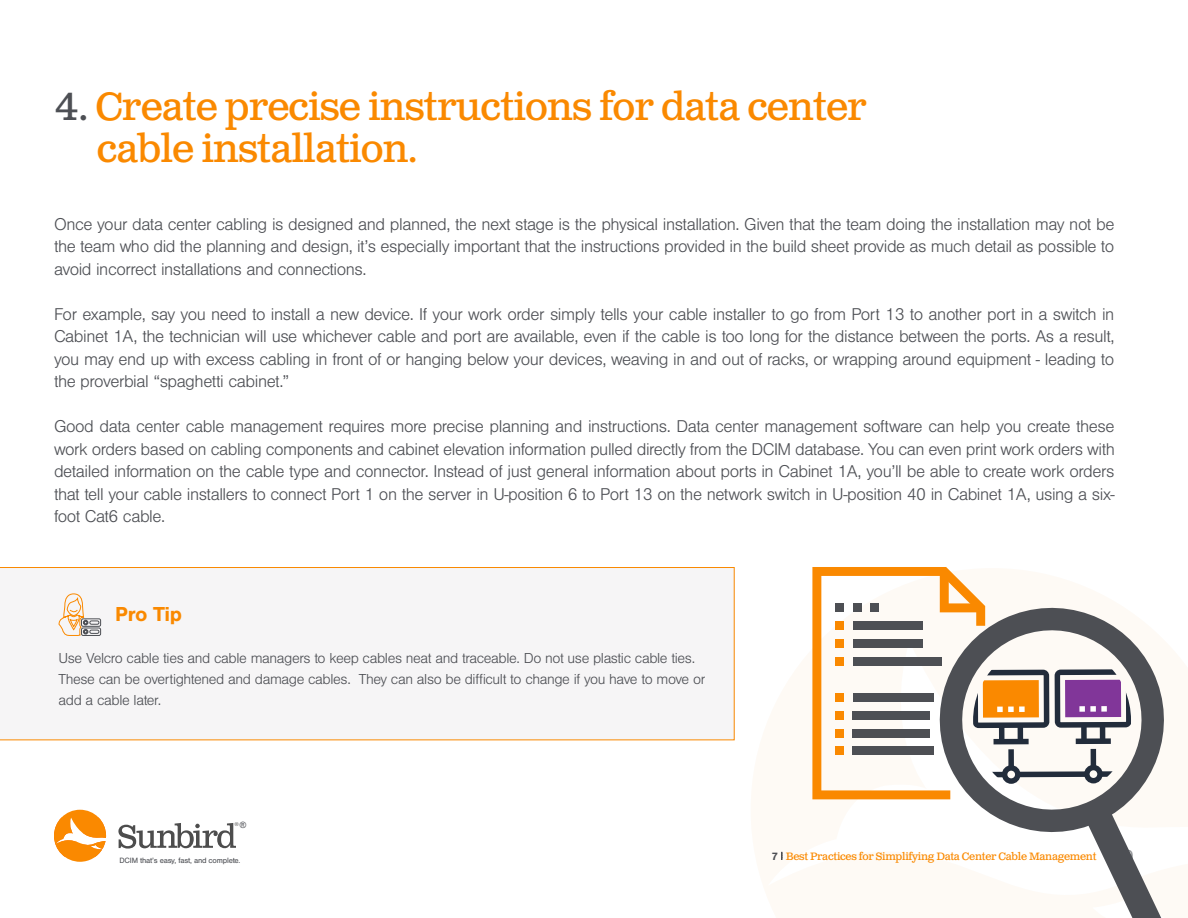
<style>
.page{position:relative;width:1188px;height:918px;background:#fff}
.page>*{position:absolute;margin:0;border:0;box-sizing:border-box;transform-origin:0 0}
.t1{font:39px/42px "Clarendon Text Pro";letter-spacing:-.025em;color:#fa8900}
.t2{font:700 21px "Nimbus San";letter-spacing:-.02em;color:#fa8900}
.t3{font:18px "Nimbus San";color:#939598}
.t4{font:300 17.7px/22.5px "Nimbus San";letter-spacing:-.025em;color:#4d4f54;text-align:justify}
.t5{font:300 15px/21px "Nimbus San";letter-spacing:-.025em;color:#4d4f54}
.t6{font:10.65px "Clarendon Text Pro";letter-spacing:-.025em;color:#fa8900}
.t7{font:8.7px "Arial";color:#4d4f54}
.t8{font:7.95px "Nimbus San";letter-spacing:-.025em;color:#4d4f54}
.t9{font:5.7px "Nimbus San";color:#4d4d4d}
.s1{color:#4d4f54}
.s2{font-family:"Nimbus San";font-weight:700;font-size:11.1px;color:#4d4f54}
</style>
<div class="page">
<svg style="left:118px;top:823px;width:118px;height:26px"></svg>
<svg style="left:54px;top:810px;width:52px;height:52px"></svg>
<div style="left:0;top:567px;width:734px;height:173px;background:#f6f5f6"></div>
<svg style="left:58px;top:593px;width:43px;height:43px"></svg>
<svg style="left:924px;top:607px;width:240px;height:225px;fill:#fefaf5"></svg>
<div style="left:1100px;top:725px;width:5px;height:16px;background:#222c3b"></div>
<div style="left:1081px;top:725px;width:6px;height:16px;background:#222c3b"></div>
<div style="left:1076px;top:738px;width:35px;height:6px;background:#222c3b"></div>
<svg style="left:1055px;top:669px;width:76px;height:59px"></svg>
<div style="left:1091px;top:749px;width:5px;height:19px;background:#222c3b"></div>
<div style="left:1018px;top:771px;width:69px;height:6px;background:#222c3b"></div>
<svg style="left:1103px;top:771px;width:28px;height:6px"></svg>
<svg style="left:812px;top:567px;width:237px;height:232px"></svg>
<svg style="left:1084px;top:765px;width:19px;height:18px"></svg>
<svg style="left:1088px;top:814px;width:73px;height:104px"></svg>
<div style="left:853px;top:746px;width:81px;height:9px;background:#4d4f54"></div>
<div style="left:853px;top:729px;width:77px;height:9px;background:#4d4f54"></div>
<div style="left:853px;top:711px;width:77px;height:9px;background:#4d4f54"></div>
<div style="left:853px;top:693px;width:81px;height:9px;background:#4d4f54"></div>
<div style="left:853px;top:657px;width:88px;height:9px;background:#4d4f54"></div>
<div style="left:853px;top:639px;width:70px;height:9px;background:#4d4f54"></div>
<div style="left:853px;top:621px;width:70px;height:9px;background:#4d4f54"></div>
<div style="left:835px;top:746px;width:9px;height:9px;background:#fa8900"></div>
<div style="left:835px;top:729px;width:9px;height:9px;background:#fa8900"></div>
<div style="left:835px;top:711px;width:9px;height:9px;background:#fa8900"></div>
<div style="left:835px;top:693px;width:9px;height:9px;background:#fa8900"></div>
<div style="left:835px;top:657px;width:9px;height:9px;background:#fa8900"></div>
<div style="left:835px;top:639px;width:9px;height:9px;background:#fa8900"></div>
<div style="left:835px;top:621px;width:9px;height:9px;background:#fa8900"></div>
<div style="left:835px;top:603px;width:9px;height:9px;background:#4d4f54"></div>
<div style="left:853px;top:603px;width:9px;height:9px;background:#4d4f54"></div>
<div style="left:871px;top:603px;width:8px;height:9px;background:#4d4f54"></div>
<p class="t1" style="left:97px;top:87px;width:772px;text-indent:-43px"><span class="s1">4.</span> Create precise instructions for data center cable installation.</p>
<p class="t4" style="left:54px;top:213px;width:1062px">Once your data center cabling is designed and planned, the next stage is the physical installation. Given that the team doing the installation may not be the team who did the planning and design, it’s especially important that the instructions provided in the build sheet provide as much detail as possible to avoid incorrect installations and connections.</p>
<p class="t4" style="left:54px;top:303px;width:1062px">For example, say you need to install a new device. If your work order simply tells your cable installer to go from Port 13 to another port in a switch in Cabinet 1A, the technician will use whichever cable and port are available, even if the cable is too long for the distance between the ports. As a result, you may end up with excess cabling in front of or hanging below your devices, weaving in and out of racks, or wrapping around equipment - leading to the proverbial “spaghetti cabinet.”</p>
<p class="t4" style="left:54px;top:415px;width:1062px">Good data center cable management requires more precise planning and instructions. Data center management software can help you create these work orders based on cabling components and cabinet elevation information pulled directly from the DCIM database. You can even print work orders with detailed information on the cable type and connector. Instead of just general information about ports in Cabinet 1A, you’ll be able to create work orders that tell your cable installers to connect Port 1 on the server in U-position 6 to Port 13 on the network switch in U-position 40 in Cabinet 1A, using a six&shy;foot Cat6 cable.</p>
<p class="t2" style="left:115px;top:603px;width:68px">Pro Tip</p>
<p class="t5" style="left:58px;top:648px;width:648px">Use Velcro cable ties and cable managers to keep cables neat and traceable. Do not use plastic cable ties.<br>These can be overtightened and damage cables. They can also be difficult to change if you have to move or add a cable later.</p>
<p class="t7" style="left:240px;top:820px;width:8px">®</p>
<p class="t9" style="left:234px;top:821px;width:6px">®</p>
<p class="t8" style="left:120px;top:856px;width:123px">DCIM that’s easy, fast, and complete.</p>
<p class="t6" style="left:772px;top:849px;width:326px"><span class="s2">7</span> Best Practices for Simplifying Data Center Cable Management</p>
<p class="t3" style="left:1124px;top:846px;width:12px">9</p>
</div>
